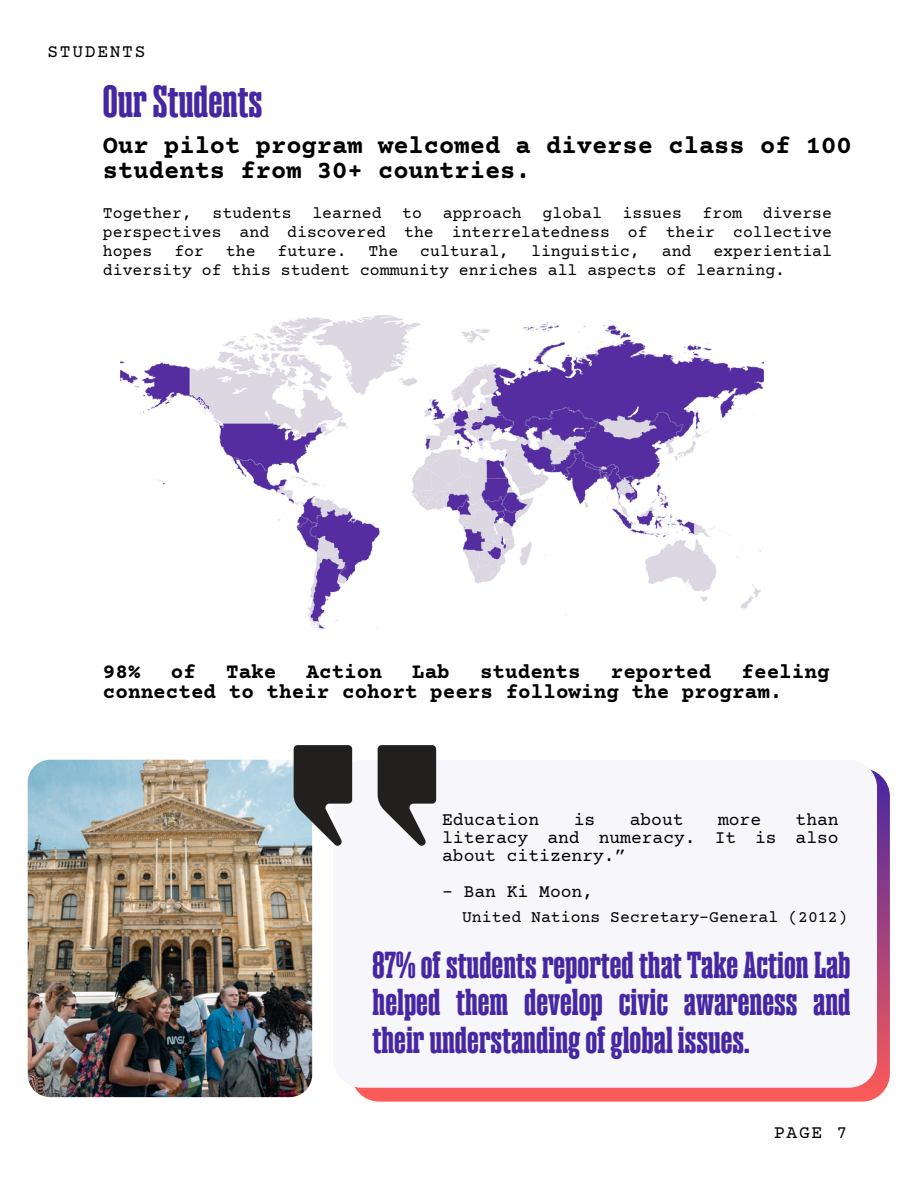
<style>
.page{position:relative;width:918px;height:1188px;background:#fff}
.page>*{position:absolute;margin:0;border:0;box-sizing:border-box;transform-origin:0 0}
.t1{font:800 45px "Magno Serif";color:#4627a3}
.t2{font:800 37.5px/37.2px "Magno Serif";color:#4627a3;text-align:justify}
.t3{font:700 25.5px/24.8px "Courier Prime";color:#000}
.t4{font:700 21px/20.2px "Courier Prime";color:#000}
.t5{font:18px/18px "Courier Prime";color:#000;text-align:justify}
.t6{font:18px "Courier Prime";letter-spacing:.095em;color:#000}
.t7{font:16.5px/19.2px "Courier Prime";color:#000;text-align:justify}
</style>
<div class="page">
<img style="left:121px;top:315px;width:642px;height:315px">
<img style="left:28px;top:760px;width:284px;height:337px;border-radius:22px">
<div style="left:351px;top:768px;width:539px;height:333px;background:linear-gradient(to bottom,#4a2ca5,#fb5956);border-radius:28px"></div>
<div style="left:333px;top:760px;width:544px;height:328px;background:#f7f6fb;border-radius:28px"></div>
<svg style="left:378px;top:745px;width:58px;height:101px"></svg>
<svg style="left:294px;top:745px;width:58px;height:102px"></svg>
<h1 class="t6" style="left:47px;top:43px;width:100px">STUDENTS</h1>
<p class="t1" style="left:103px;top:78px;width:161px">OurStudents</p>
<p class="t3" style="left:103px;top:135px;width:750px">Our pilot program welcomed a diverse class of 100 students from 30+ countries.</p>
<h4 class="t7" style="left:103px;top:204px;width:90px">Together,</h4>
<h4 class="t7" style="left:213px;top:204px;width:81px">students</h4>
<h4 class="t7" style="left:312px;top:204px;width:71px">learned</h4>
<h4 class="t7" style="left:402px;top:204px;width:21px">to</h4>
<h4 class="t7" style="left:443px;top:204px;width:81px">approach</h4>
<h4 class="t7" style="left:543px;top:204px;width:61px">global</h4>
<h4 class="t7" style="left:623px;top:204px;width:61px">issues</h4>
<h4 class="t7" style="left:703px;top:204px;width:41px">from</h4>
<h4 class="t7" style="left:103px;top:204px;width:731px;text-indent:660px">diverse perspectives and discovered the interrelatedness of their collective hopes</h4>
<h4 class="t7" style="left:103px;top:243px;width:731px;text-indent:610px">experiential diversity of this student community enriches all aspects of learning.</h4>
<h4 class="t7" style="left:174px;top:243px;width:31px">for</h4>
<h4 class="t7" style="left:226px;top:243px;width:31px">the</h4>
<h4 class="t7" style="left:278px;top:243px;width:71px">future.</h4>
<h4 class="t7" style="left:369px;top:243px;width:31px">The</h4>
<h4 class="t7" style="left:420px;top:243px;width:90px">cultural,</h4>
<h4 class="t7" style="left:531px;top:243px;width:110px">linguistic,</h4>
<h4 class="t7" style="left:662px;top:243px;width:31px">and</h4>
<p class="t4" style="left:103px;top:663px;width:728px;text-indent:639px">feeling connected to their cohort peers following the program.</p>
<p class="t4" style="left:103px;top:663px;width:39px">98%</p>
<p class="t4" style="left:171px;top:663px;width:27px">of</p>
<p class="t4" style="left:226px;top:663px;width:52px">Take</p>
<p class="t4" style="left:307px;top:663px;width:77px">Action</p>
<p class="t4" style="left:412px;top:663px;width:39px">Lab</p>
<p class="t4" style="left:480px;top:663px;width:102px">students</p>
<p class="t4" style="left:611px;top:663px;width:102px">reported</p>
<p class="t5" style="left:442px;top:812px;width:99px">Education</p>
<p class="t5" style="left:574px;top:812px;width:23px">is</p>
<p class="t5" style="left:630px;top:812px;width:55px">about</p>
<p class="t5" style="left:718px;top:812px;width:45px">more</p>
<p class="t5" style="left:442px;top:812px;width:398px;text-indent:353px">than literacy and numeracy. It is also about citizenry.”</p>
<p class="t5" style="left:442px;top:884px;width:152px">- Ban Ki Moon,</p>
<h2 class="t7" style="left:462px;top:909px;width:387px">United Nations Secretary-General (2012)</h2>
<p class="t2" style="left:373px;top:947px;width:479px">87% ofstudentsreportedthatTakeActionLab helped them develop civic awareness and theirunderstandingofglobal issues.</p>
<h3 class="t5" style="left:774px;top:1125px;width:75px">PAGE 7</h3>
</div>
